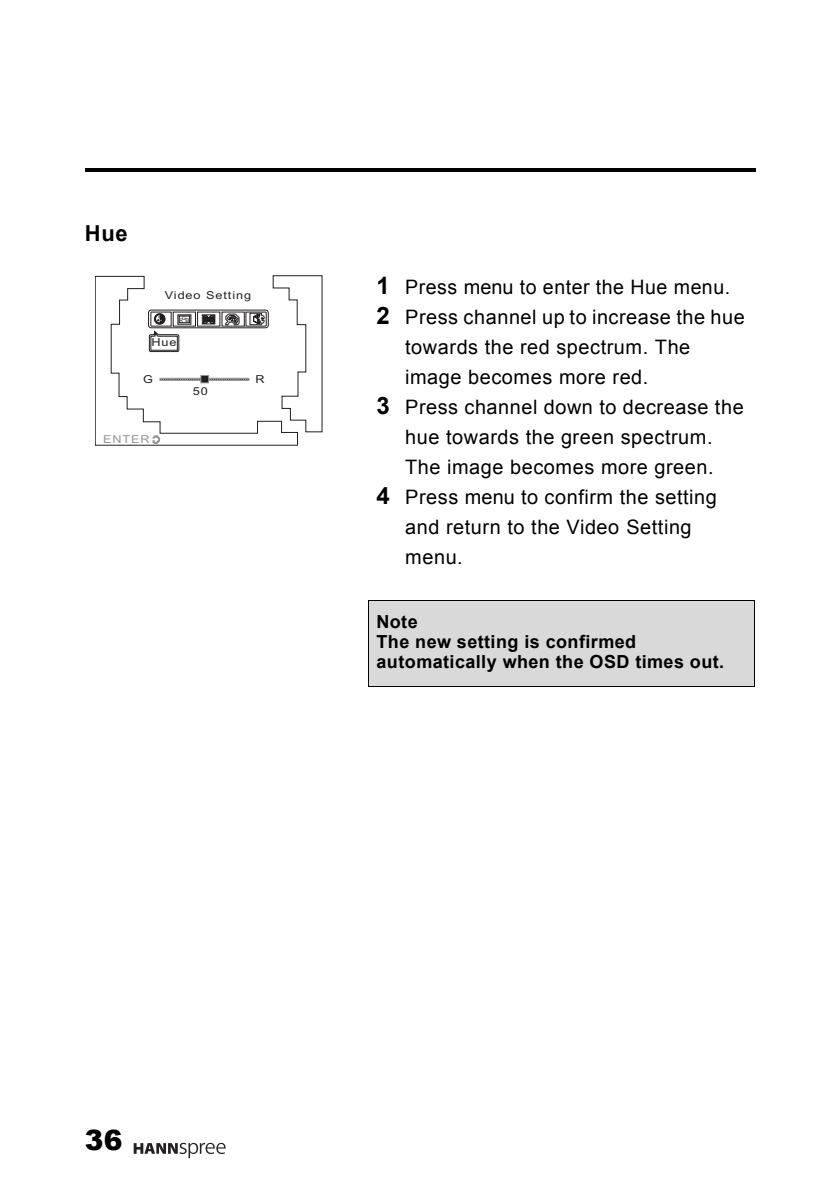
<style>
.page{position:relative;width:840px;height:1190px;background:#fff}
.page>*{position:absolute;margin:0;border:0;box-sizing:border-box;transform-origin:0 0}
.t1{font:900 28px "Arial";color:#000}
.t2{font:700 22px "Arial";color:#000}
.t3{font:20px "Arial";letter-spacing:.03em;color:#000}
.t4{font:700 18px/20px "Arial";letter-spacing:.025em;color:#000}
.t5{font:11px "Arial";letter-spacing:.075em;color:#231f20;scale:1.16 1}
.t6{font:11px "Arial";letter-spacing:.075em;color:#939598;scale:1.16 1}
.t7{font:5px "Arial";color:#231f20}
.t8{font:5px "Arial";color:#231f20;scale:1.2 1}
.s1{font-weight:700;font-size:24px}
</style>
<div class="page">
<svg style="left:134px;top:1143px;width:92px;height:15px"></svg>
<hr style="left:85px;top:168px;width:671px;height:4px;background:#000">
<div style="left:369px;top:600px;width:385px;height:86px;background:#d9d9d9"></div>
<hr style="left:368px;top:601px;width:1px;height:85px;background:#000">
<hr style="left:754px;top:601px;width:1px;height:85px;background:#000">
<hr style="left:368px;top:600px;width:387px;height:1px;background:#000">
<hr style="left:368px;top:686px;width:387px;height:1px;background:#000">
<svg style="left:95px;top:276px;width:227px;height:170px"></svg>
<p class="t2" style="left:85px;top:221px;width:44px">Hue</p>
<p class="t5" style="left:165px;top:291px;width:76px">Video Setting</p>
<p class="t7" style="left:180px;top:319px;width:5px">R</p>
<p class="t7" style="left:182px;top:316px;width:5px">G</p>
<p class="t8" style="left:186px;top:319px;width:5px">B</p>
<p class="t5" style="left:152px;top:338px;width:23px">Hue</p>
<p class="t5" style="left:143px;top:375px;width:10px">G</p>
<p class="t5" style="left:255px;top:375px;width:9px">R</p>
<p class="t5" style="left:193px;top:387px;width:14px">50</p>
<p class="t6" style="left:103px;top:435px;width:42px">ENTER</p>
<p class="t3" style="left:376px;top:275px;width:355px"><span class="s1">1</span> Press menu to enter the Hue menu.</p>
<p class="t3" style="left:376px;top:305px;width:370px"><span class="s1">2</span> Press channel up to increase the hue</p>
<p class="t3" style="left:405px;top:335px;width:287px">towards the red spectrum. The</p>
<p class="t3" style="left:405px;top:365px;width:245px">image becomes more red.</p>
<p class="t3" style="left:376px;top:395px;width:369px"><span class="s1">3</span> Press channel down to decrease the</p>
<p class="t3" style="left:405px;top:425px;width:309px">hue towards the green spectrum.</p>
<p class="t3" style="left:405px;top:455px;width:310px">The image becomes more green.</p>
<p class="t3" style="left:376px;top:485px;width:342px"><span class="s1">4</span> Press menu to confirm the setting</p>
<p class="t3" style="left:405px;top:515px;width:288px">and return to the Video Setting</p>
<p class="t3" style="left:405px;top:545px;width:59px">menu.</p>
<p class="t4" style="left:376px;top:612px;width:349px">Note<br>The new setting is confirmed automatically when the OSD times out.</p>
<h1 class="t1" style="left:85px;top:1119px;width:39px">36</h1>
</div>
